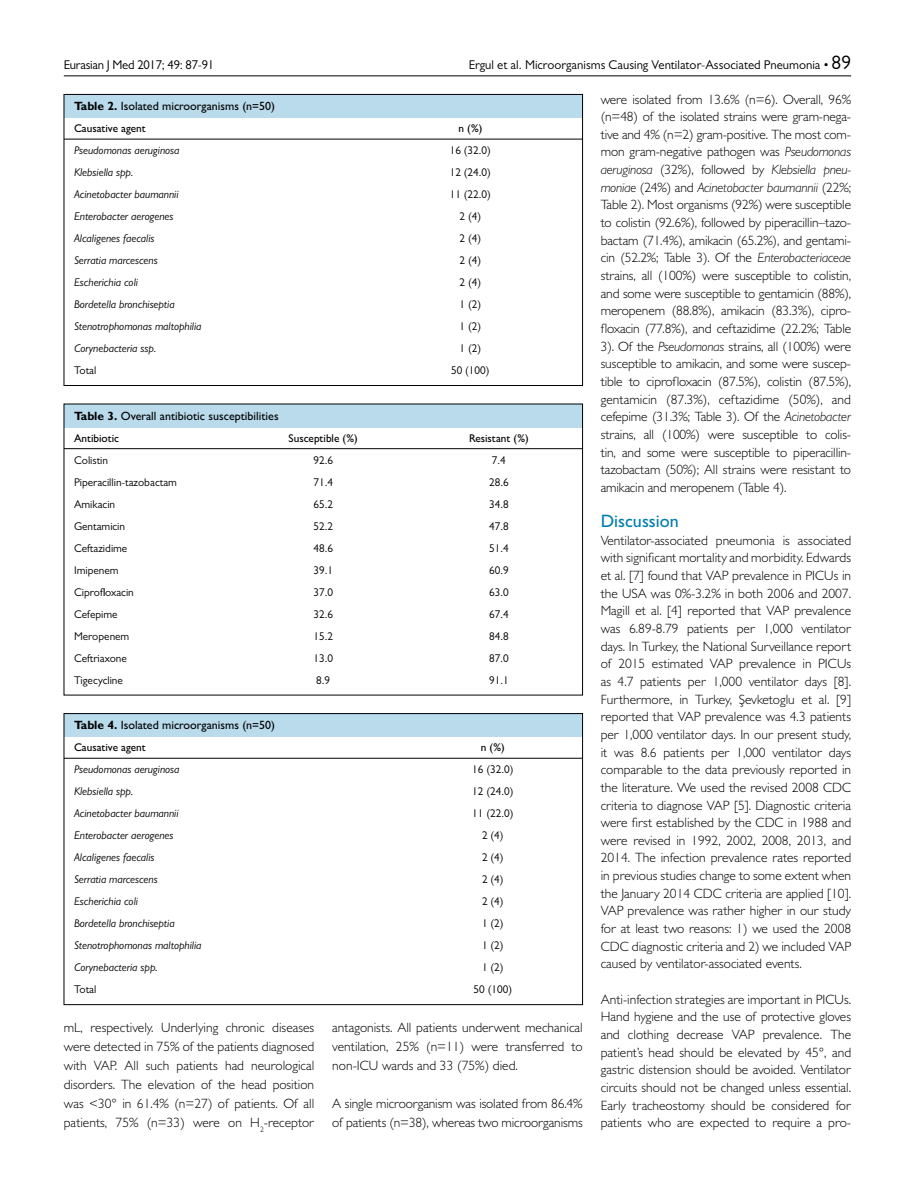
<style>
.page{position:relative;width:915px;height:1191px;background:#fff}
.page>*{position:absolute;margin:0;border:0;box-sizing:border-box;transform-origin:0 0}
.t1{font:500 18px "Gill Sans MT Pro";color:#007dac}
.t2{font:300 13.5px/17.7px "Gill Sans MT Pro";color:#000;text-align:justify}
.t3{font:12.75px "Gill Sans MT Pro";color:#000}
.t4{font:12.75px "Gill Sans MT Pro";letter-spacing:-.02em;color:#000}
.t5{font:500 12px "Gill Sans MT Pro";color:#000}
.t6{font:italic 11.25px "Gill Sans MT Pro";color:#000}
.t7{font:11.25px "Gill Sans MT Pro";color:#000}
.t8{font:500 11.25px "Gill Sans MT Pro";color:#000}
.s1{font-size:19.5px}
.s2{font-weight:700}
.s3{font-style:italic}
</style>
<div class="page">
<div style="left:64px;top:94px;width:518px;height:24px;background:#b9dbeb"></div>
<div style="left:64px;top:94px;width:518px;height:292px;border:1px solid #000"></div>
<hr style="left:64px;top:139px;width:518px;height:1px;background:#000">
<div style="left:64px;top:404px;width:518px;height:24px;background:#b9dbeb"></div>
<hr style="left:64px;top:448px;width:518px;height:1px;background:#000">
<div style="left:64px;top:713px;width:518px;height:24px;background:#b9dbeb"></div>
<div style="left:64px;top:713px;width:518px;height:291px;border:1px solid #000"></div>
<hr style="left:64px;top:758px;width:518px;height:1px;background:#000">
<hr style="left:64px;top:76px;width:786px;height:1px;background:#000">
<p class="t4" style="left:64px;top:58px;width:152px">Eurasian J Med 2017; 49: 87-91</p>
<p class="t3" style="left:468px;top:58px;width:383px">Ergul et al. Microorganisms Causing Ventilator-Associated Pneumonia • <span class="s1">89</span></p>
<p class="t5" style="left:74px;top:99px;width:202px"><span class="s2">Table 2.</span> Isolated microorganisms (n=50)</p>
<p class="t8" style="left:74px;top:122px;width:73px">Causative agent</p>
<p class="t8" style="left:458px;top:122px;width:25px">n (%)</p>
<p class="t6" style="left:74px;top:144px;width:107px">Pseudomonas aeruginosa</p>
<p class="t7" style="left:449px;top:144px;width:43px">16 (32.0)</p>
<p class="t6" style="left:74px;top:166px;width:61px">Klebsiella spp.</p>
<p class="t7" style="left:449px;top:166px;width:43px">12 (24.0)</p>
<p class="t6" style="left:74px;top:188px;width:106px">Acinetobacter baumannii</p>
<p class="t7" style="left:449px;top:188px;width:43px">11 (22.0)</p>
<p class="t6" style="left:74px;top:210px;width:101px">Enterobacter aerogenes</p>
<p class="t7" style="left:459px;top:210px;width:23px">2 (4)</p>
<p class="t6" style="left:74px;top:232px;width:82px">Alcaligenes faecalis</p>
<p class="t7" style="left:459px;top:232px;width:23px">2 (4)</p>
<p class="t6" style="left:74px;top:254px;width:85px">Serratia marcescens</p>
<p class="t7" style="left:459px;top:254px;width:23px">2 (4)</p>
<p class="t6" style="left:74px;top:276px;width:65px">Escherichia coli</p>
<p class="t7" style="left:459px;top:276px;width:23px">2 (4)</p>
<p class="t6" style="left:74px;top:298px;width:102px">Bordetella bronchiseptia</p>
<p class="t7" style="left:459px;top:298px;width:23px">1 (2)</p>
<p class="t6" style="left:74px;top:320px;width:129px">Stenotrophomonas maltophilia</p>
<p class="t7" style="left:459px;top:320px;width:23px">1 (2)</p>
<p class="t6" style="left:74px;top:342px;width:84px">Corynebacteria ssp.</p>
<p class="t7" style="left:459px;top:342px;width:23px">1 (2)</p>
<p class="t7" style="left:74px;top:364px;width:24px">Total</p>
<p class="t7" style="left:451px;top:364px;width:40px">50 (100)</p>
<p class="t5" style="left:74px;top:408px;width:206px"><span class="s2">Table 3.</span> Overall antibiotic susceptibilities</p>
<p class="t8" style="left:74px;top:431px;width:47px">Antibiotic</p>
<p class="t8" style="left:288px;top:431px;width:71px">Susceptible (%)</p>
<p class="t8" style="left:469px;top:431px;width:61px">Resistant (%)</p>
<p class="t7" style="left:74px;top:453px;width:36px">Colistin</p>
<p class="t7" style="left:313px;top:453px;width:21px">92.6</p>
<p class="t7" style="left:491px;top:453px;width:15px">7.4</p>
<p class="t7" style="left:74px;top:475px;width:104px">Piperacillin-tazobactam</p>
<p class="t7" style="left:313px;top:475px;width:21px">71.4</p>
<p class="t7" style="left:489px;top:475px;width:21px">28.6</p>
<p class="t7" style="left:74px;top:497px;width:43px">Amikacin</p>
<p class="t7" style="left:313px;top:497px;width:21px">65.2</p>
<p class="t7" style="left:489px;top:497px;width:21px">34.8</p>
<p class="t7" style="left:74px;top:519px;width:53px">Gentamicin</p>
<p class="t7" style="left:313px;top:519px;width:21px">52.2</p>
<p class="t7" style="left:489px;top:519px;width:21px">47.8</p>
<p class="t7" style="left:74px;top:541px;width:55px">Ceftazidime</p>
<p class="t7" style="left:313px;top:541px;width:21px">48.6</p>
<p class="t7" style="left:489px;top:541px;width:21px">51.4</p>
<p class="t7" style="left:74px;top:563px;width:46px">Imipenem</p>
<p class="t7" style="left:313px;top:563px;width:21px">39.1</p>
<p class="t7" style="left:489px;top:563px;width:21px">60.9</p>
<p class="t7" style="left:74px;top:585px;width:61px">Ciprofloxacin</p>
<p class="t7" style="left:313px;top:585px;width:21px">37.0</p>
<p class="t7" style="left:489px;top:585px;width:21px">63.0</p>
<p class="t7" style="left:74px;top:607px;width:45px">Cefepime</p>
<p class="t7" style="left:313px;top:607px;width:21px">32.6</p>
<p class="t7" style="left:489px;top:607px;width:21px">67.4</p>
<p class="t7" style="left:74px;top:629px;width:57px">Meropenem</p>
<p class="t7" style="left:313px;top:629px;width:21px">15.2</p>
<p class="t7" style="left:489px;top:629px;width:21px">84.8</p>
<p class="t7" style="left:74px;top:651px;width:54px">Ceftriaxone</p>
<p class="t7" style="left:313px;top:651px;width:21px">13.0</p>
<p class="t7" style="left:489px;top:651px;width:21px">87.0</p>
<p class="t7" style="left:74px;top:673px;width:50px">Tigecycline</p>
<p class="t7" style="left:316px;top:673px;width:15px">8.9</p>
<p class="t7" style="left:489px;top:673px;width:21px">91.1</p>
<p class="t5" style="left:74px;top:718px;width:202px"><span class="s2">Table 4.</span> Isolated microorganisms (n=50)</p>
<p class="t8" style="left:74px;top:741px;width:73px">Causative agent</p>
<p class="t8" style="left:480px;top:741px;width:25px">n (%)</p>
<p class="t6" style="left:74px;top:763px;width:107px">Pseudomonas aeruginosa</p>
<p class="t7" style="left:472px;top:763px;width:43px">16 (32.0)</p>
<p class="t6" style="left:74px;top:785px;width:61px">Klebsiella spp.</p>
<p class="t7" style="left:472px;top:785px;width:43px">12 (24.0)</p>
<p class="t6" style="left:74px;top:807px;width:106px">Acinetobacter baumannii</p>
<p class="t7" style="left:472px;top:807px;width:43px">11 (22.0)</p>
<p class="t6" style="left:74px;top:829px;width:101px">Enterobacter aerogenes</p>
<p class="t7" style="left:482px;top:829px;width:23px">2 (4)</p>
<p class="t6" style="left:74px;top:851px;width:82px">Alcaligenes faecalis</p>
<p class="t7" style="left:482px;top:851px;width:23px">2 (4)</p>
<p class="t6" style="left:74px;top:873px;width:85px">Serratia marcescens</p>
<p class="t7" style="left:482px;top:873px;width:23px">2 (4)</p>
<p class="t6" style="left:74px;top:895px;width:65px">Escherichia coli</p>
<p class="t7" style="left:482px;top:895px;width:23px">2 (4)</p>
<p class="t6" style="left:74px;top:917px;width:102px">Bordetella bronchiseptia</p>
<p class="t7" style="left:482px;top:917px;width:23px">1 (2)</p>
<p class="t6" style="left:74px;top:939px;width:129px">Stenotrophomonas maltophilia</p>
<p class="t7" style="left:482px;top:939px;width:23px">1 (2)</p>
<p class="t6" style="left:74px;top:961px;width:85px">Corynebacteria spp.</p>
<p class="t7" style="left:482px;top:961px;width:23px">1 (2)</p>
<p class="t7" style="left:74px;top:983px;width:24px">Total</p>
<p class="t7" style="left:473px;top:983px;width:40px">50 (100)</p>
<p class="t2" style="left:64px;top:1018px;width:252px;line-height:18.9px">mL, respectively. Underlying chronic diseases were detected in 75% of the patients diagnosed with VAP. All such patients had neurological disorders. The elevation of the head position was &lt;30° in 61.4% (n=27) of patients. Of all patients, 75% (n=33) were on H<sub>2</sub>-receptor</p>
<p class="t2" style="left:332px;top:1018px;width:252px;line-height:18.9px">antagonists. All patients underwent mechanical ventilation, 25% (n=11) were transferred to non-ICU wards and 33 (75%) died.</p>
<p class="t2" style="left:332px;top:1094px;width:252px;line-height:18.9px">A single microorganism was isolated from 86.4% of patients (n=38), whereas two microorganisms</p>
<p class="t2" style="left:600px;top:90px;width:252px">were isolated from 13.6% (n=6). Overall, 96% (n=48) of the isolated strains were gram-nega&shy;tive and 4% (n=2) gram-positive. The most com&shy;mon gram-negative pathogen was <span class="s3">Pseudomonas aeruginosa</span> (32%), followed by <span class="s3">Klebsiella pneu&shy;moniae</span> (24%) and <span class="s3">Acinetobacter baumannii</span> (22%; Table 2). Most organisms (92%) were susceptible to colistin (92.6%), followed by piperacillin–tazo&shy;bactam (71.4%), amikacin (65.2%), and gentami&shy;cin (52.2%; Table 3). Of the <span class="s3">Enterobacteriaceae </span>strains, all (100%) were susceptible to colistin, and some were susceptible to gentamicin (88%), meropenem (88.8%), amikacin (83.3%), cipro&shy;floxacin (77.8%), and ceftazidime (22.2%; Table 3). Of the <span class="s3">Pseudomonas</span> strains, all (100%) were susceptible to amikacin, and some were suscep&shy;tible to ciprofloxacin (87.5%), colistin (87.5%), gentamicin (87.3%), ceftazidime (50%), and cefepime (31.3%; Table 3). Of the <span class="s3">Acinetobacter </span>strains, all (100%) were susceptible to colis&shy;tin, and some were susceptible to piperacillin&shy;tazobactam (50%); All strains were resistant to amikacin and meropenem (Table 4).</p>
<h1 class="t1" style="left:600px;top:510px;width:79px">Discussion</h1>
<p class="t2" style="left:600px;top:531px;width:252px">Ventilator-associated pneumonia is associated with significant mortality and morbidity. Edwards et al. [7] found that VAP prevalence in PICUs in the USA was 0%-3.2% in both 2006 and 2007.<br>Magill et al. [4] reported that VAP prevalence was 6.89-8.79 patients per 1,000 ventilator days. In Turkey, the National Surveillance report of 2015 estimated VAP prevalence in PICUs as 4.7 patients per 1,000 ventilator days [8].<br>Furthermore, in Turkey, Şevketoglu et al. [9] reported that VAP prevalence was 4.3 patients per 1,000 ventilator days. In our present study, it was 8.6 patients per 1,000 ventilator days comparable to the data previously reported in the literature. We used the revised 2008 CDC criteria to diagnose VAP [5]. Diagnostic criteria were first established by the CDC in 1988 and were revised in 1992, 2002, 2008, 2013, and 2014. The infection prevalence rates reported in previous studies change to some extent when the January 2014 CDC criteria are applied [10].<br>VAP prevalence was rather higher in our study for at least two reasons: 1) we used the 2008<br>CDC diagnostic criteria and 2) we included VAP caused by ventilator-associated events.</p>
<p class="t2" style="left:600px;top:990px;width:252px">Anti-infection strategies are important in PICUs.<br>Hand hygiene and the use of protective gloves and clothing decrease VAP prevalence. The patient’s head should be elevated by 45°, and gastric distension should be avoided. Ventilator circuits should not be changed unless essential.<br>Early tracheostomy should be considered for patients who are expected to require a pro-</p>
</div>
